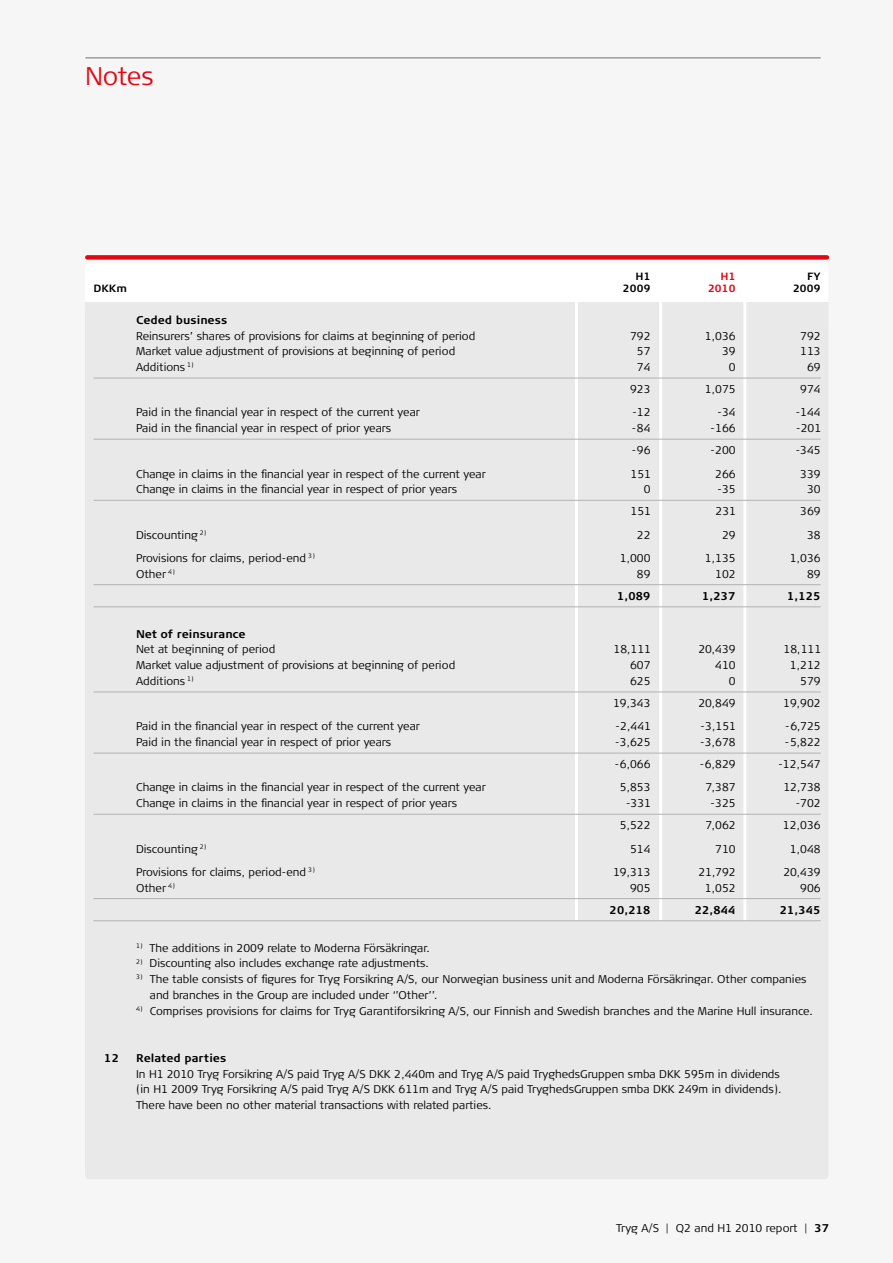
<style>
.page{position:relative;width:893px;height:1263px;background:#f6f6f6}
.page>*{position:absolute;margin:0;border:0;box-sizing:border-box;transform-origin:0 0}
.t1{font:25.5px "TRYG Light TF";letter-spacing:-.02em;color:#e30613}
.t2{font:11.25px/15.8px "TRYG Light TF";color:#000}
.t3{font:11.25px "TRYG Bold TF";color:#000}
.t4{font:10.5px "TRYG Bold TF";color:#000}
.t5{font:10.5px "TRYG Bold TF";color:#e30613}
.s1{font-family:"TRYG Bold TF"}
</style>
<div class="page">
<div style="left:85px;top:302px;width:743px;height:877px;background:#e9e9e9"></div>
<div style="left:87px;top:255px;width:740px;height:5px;background:#e30613"></div>
<hr style="left:659px;top:302px;width:3px;height:619px;background:#fff">
<hr style="left:743px;top:302px;width:3px;height:619px;background:#fff">
<hr style="left:575px;top:302px;width:3px;height:619px;background:#fff">
<hr style="left:85px;top:58px;width:736px;height:1px;background:#706f6f">
<hr style="left:94px;top:378px;width:727px;height:1px;background:#b3b2b2">
<hr style="left:94px;top:439px;width:727px;height:1px;background:#b3b2b2">
<hr style="left:94px;top:500px;width:727px;height:1px;background:#b3b2b2">
<hr style="left:94px;top:584px;width:727px;height:1px;background:#b3b2b2">
<hr style="left:94px;top:606px;width:727px;height:1px;background:#b3b2b2">
<hr style="left:94px;top:692px;width:727px;height:1px;background:#b3b2b2">
<hr style="left:94px;top:753px;width:727px;height:1px;background:#b3b2b2">
<hr style="left:94px;top:814px;width:727px;height:1px;background:#b3b2b2">
<hr style="left:94px;top:898px;width:727px;height:1px;background:#b3b2b2">
<hr style="left:94px;top:920px;width:727px;height:1px;background:#b3b2b2">
<h1 class="t1" style="left:85px;top:61px;width:70px">Notes</h1>
<p class="t4" style="left:636px;top:270px;width:17px">H1</p>
<p class="t5" style="left:721px;top:270px;width:17px">H1</p>
<p class="t4" style="left:807px;top:270px;width:15px">FY</p>
<p class="t4" style="left:94px;top:282px;width:35px">DKKm</p>
<p class="t4" style="left:623px;top:282px;width:29px">2009</p>
<p class="t5" style="left:708px;top:282px;width:29px">2010</p>
<p class="t4" style="left:793px;top:282px;width:29px">2009</p>
<p class="t3" style="left:136px;top:313px;width:93px">Ceded business</p>
<p class="t2" style="left:136px;top:328px;width:341px">Reinsurers’ shares of provisions for claims at beginning of period</p>
<p class="t2" style="left:630px;top:328px;width:22px">792</p>
<p class="t2" style="left:705px;top:328px;width:32px">1,036</p>
<p class="t2" style="left:800px;top:328px;width:22px">792</p>
<p class="t2" style="left:136px;top:343px;width:321px">Market value adjustment of provisions at beginning of period</p>
<p class="t2" style="left:637px;top:343px;width:15px">57</p>
<p class="t2" style="left:722px;top:343px;width:15px">39</p>
<p class="t2" style="left:800px;top:343px;width:22px">113</p>
<p class="t2" style="left:136px;top:359px;width:59px">Additions <sup>1)</sup></p>
<p class="t2" style="left:637px;top:359px;width:15px">74</p>
<p class="t2" style="left:729px;top:359px;width:8px">0</p>
<p class="t2" style="left:807px;top:359px;width:15px">69</p>
<p class="t2" style="left:630px;top:381px;width:22px">923</p>
<p class="t2" style="left:705px;top:381px;width:32px">1,075</p>
<p class="t2" style="left:800px;top:381px;width:22px">974</p>
<p class="t2" style="left:136px;top:405px;width:285px">Paid in the financial year in respect of the current year</p>
<p class="t2" style="left:632px;top:405px;width:20px">-12</p>
<p class="t2" style="left:717px;top:405px;width:20px">-34</p>
<p class="t2" style="left:796px;top:405px;width:27px">-144</p>
<p class="t2" style="left:136px;top:420px;width:257px">Paid in the financial year in respect of prior years</p>
<p class="t2" style="left:632px;top:420px;width:20px">-84</p>
<p class="t2" style="left:711px;top:420px;width:27px">-166</p>
<p class="t2" style="left:796px;top:420px;width:27px">-201</p>
<p class="t2" style="left:632px;top:442px;width:20px">-96</p>
<p class="t2" style="left:711px;top:442px;width:27px">-200</p>
<p class="t2" style="left:796px;top:442px;width:27px">-345</p>
<p class="t2" style="left:136px;top:466px;width:351px">Change in claims in the financial year in respect of the current year</p>
<p class="t2" style="left:631px;top:466px;width:22px">151</p>
<p class="t2" style="left:715px;top:466px;width:22px">266</p>
<p class="t2" style="left:800px;top:466px;width:22px">339</p>
<p class="t2" style="left:136px;top:482px;width:323px">Change in claims in the financial year in respect of prior years</p>
<p class="t2" style="left:644px;top:482px;width:8px">0</p>
<p class="t2" style="left:717px;top:482px;width:20px">-35</p>
<p class="t2" style="left:807px;top:482px;width:15px">30</p>
<p class="t2" style="left:631px;top:504px;width:22px">151</p>
<p class="t2" style="left:716px;top:504px;width:22px">231</p>
<p class="t2" style="left:800px;top:504px;width:22px">369</p>
<p class="t2" style="left:136px;top:527px;width:72px">Discounting <sup>2)</sup></p>
<p class="t2" style="left:637px;top:527px;width:15px">22</p>
<p class="t2" style="left:722px;top:527px;width:15px">29</p>
<p class="t2" style="left:807px;top:527px;width:15px">38</p>
<p class="t2" style="left:136px;top:550px;width:180px">Provisions for claims, period-end <sup>3)</sup></p>
<p class="t2" style="left:620px;top:550px;width:32px">1,000</p>
<p class="t2" style="left:705px;top:550px;width:32px">1,135</p>
<p class="t2" style="left:790px;top:550px;width:32px">1,036</p>
<p class="t2" style="left:136px;top:566px;width:40px">Other <sup>4)</sup></p>
<p class="t2" style="left:637px;top:566px;width:15px">89</p>
<p class="t2" style="left:715px;top:566px;width:22px">102</p>
<p class="t2" style="left:807px;top:566px;width:15px">89</p>
<p class="t3" style="left:617px;top:589px;width:35px">1,089</p>
<p class="t3" style="left:702px;top:589px;width:35px">1,237</p>
<p class="t3" style="left:787px;top:589px;width:35px">1,125</p>
<p class="t3" style="left:136px;top:627px;width:111px">Net of reinsurance</p>
<p class="t2" style="left:136px;top:642px;width:141px">Net at beginning of period</p>
<p class="t2" style="left:614px;top:642px;width:39px">18,111</p>
<p class="t2" style="left:698px;top:642px;width:39px">20,439</p>
<p class="t2" style="left:784px;top:642px;width:39px">18,111</p>
<p class="t2" style="left:136px;top:657px;width:321px">Market value adjustment of provisions at beginning of period</p>
<p class="t2" style="left:630px;top:657px;width:22px">607</p>
<p class="t2" style="left:715px;top:657px;width:22px">410</p>
<p class="t2" style="left:790px;top:657px;width:32px">1,212</p>
<p class="t2" style="left:136px;top:673px;width:59px">Additions <sup>1)</sup></p>
<p class="t2" style="left:630px;top:673px;width:22px">625</p>
<p class="t2" style="left:729px;top:673px;width:8px">0</p>
<p class="t2" style="left:800px;top:673px;width:22px">579</p>
<p class="t2" style="left:613px;top:695px;width:39px">19,343</p>
<p class="t2" style="left:698px;top:695px;width:39px">20,849</p>
<p class="t2" style="left:783px;top:695px;width:39px">19,902</p>
<p class="t2" style="left:136px;top:719px;width:285px">Paid in the financial year in respect of the current year</p>
<p class="t2" style="left:616px;top:719px;width:37px">-2,441</p>
<p class="t2" style="left:701px;top:719px;width:37px">-3,151</p>
<p class="t2" style="left:785px;top:719px;width:37px">-6,725</p>
<p class="t2" style="left:136px;top:734px;width:257px">Paid in the financial year in respect of prior years</p>
<p class="t2" style="left:615px;top:734px;width:37px">-3,625</p>
<p class="t2" style="left:700px;top:734px;width:37px">-3,678</p>
<p class="t2" style="left:785px;top:734px;width:37px">-5,822</p>
<p class="t2" style="left:615px;top:756px;width:37px">-6,066</p>
<p class="t2" style="left:700px;top:756px;width:37px">-6,829</p>
<p class="t2" style="left:778px;top:756px;width:44px">-12,547</p>
<p class="t2" style="left:136px;top:780px;width:351px">Change in claims in the financial year in respect of the current year</p>
<p class="t2" style="left:620px;top:780px;width:32px">5,853</p>
<p class="t2" style="left:705px;top:780px;width:32px">7,387</p>
<p class="t2" style="left:783px;top:780px;width:39px">12,738</p>
<p class="t2" style="left:136px;top:795px;width:323px">Change in claims in the financial year in respect of prior years</p>
<p class="t2" style="left:626px;top:795px;width:27px">-331</p>
<p class="t2" style="left:711px;top:795px;width:27px">-325</p>
<p class="t2" style="left:796px;top:795px;width:27px">-702</p>
<p class="t2" style="left:620px;top:818px;width:32px">5,522</p>
<p class="t2" style="left:705px;top:818px;width:32px">7,062</p>
<p class="t2" style="left:783px;top:818px;width:39px">12,036</p>
<p class="t2" style="left:136px;top:841px;width:72px">Discounting <sup>2)</sup></p>
<p class="t2" style="left:630px;top:841px;width:22px">514</p>
<p class="t2" style="left:715px;top:841px;width:22px">710</p>
<p class="t2" style="left:790px;top:841px;width:32px">1,048</p>
<p class="t2" style="left:136px;top:864px;width:180px">Provisions for claims, period-end <sup>3)</sup></p>
<p class="t2" style="left:613px;top:864px;width:39px">19,313</p>
<p class="t2" style="left:698px;top:864px;width:39px">21,792</p>
<p class="t2" style="left:783px;top:864px;width:39px">20,439</p>
<p class="t2" style="left:136px;top:880px;width:40px">Other <sup>4)</sup></p>
<p class="t2" style="left:630px;top:880px;width:22px">905</p>
<p class="t2" style="left:705px;top:880px;width:32px">1,052</p>
<p class="t2" style="left:800px;top:880px;width:22px">906</p>
<p class="t3" style="left:610px;top:903px;width:42px">20,218</p>
<p class="t3" style="left:695px;top:903px;width:42px">22,844</p>
<p class="t3" style="left:780px;top:903px;width:42px">21,345</p>
<p class="t2" style="left:136px;top:940px;width:295px"><sup>1)</sup> The additions in 2009 relate to Moderna Försäkringar.</p>
<p class="t2" style="left:136px;top:956px;width:294px"><sup>2)</sup> Discounting also includes exchange rate adjustments.</p>
<p class="t2" style="left:150px;top:971px;width:658px;text-indent:-14px"><sup>3)</sup> The table consists of figures for Tryg Forsikring A/S, our Norwegian business unit and Moderna Försäkringar. Other companies and branches in the Group are included under ‘’Other’’.</p>
<p class="t2" style="left:136px;top:1003px;width:678px"><sup>4)</sup> Comprises provisions for claims for Tryg Garantiforsikring A/S, our Finnish and Swedish branches and the Marine Hull insurance.</p>
<p class="t3" style="left:104px;top:1051px;width:16px">12</p>
<p class="t3" style="left:136px;top:1051px;width:92px">Related parties</p>
<p class="t2" style="left:136px;top:1066px;width:647px">In H1 2010 Tryg Forsikring A/S paid Tryg A/S DKK 2,440m and Tryg A/S paid TryghedsGruppen smba DKK 595m in dividends (in H1 2009 Tryg Forsikring A/S paid Tryg A/S DKK 611m and Tryg A/S paid TryghedsGruppen smba DKK 249m in dividends).<br>There have been no other material transactions with related parties.</p>
<p class="t2" style="left:616px;top:1220px;width:215px">Tryg A/S | Q2 and H1 2010 report | <span class="s1">37</span></p>
</div>
